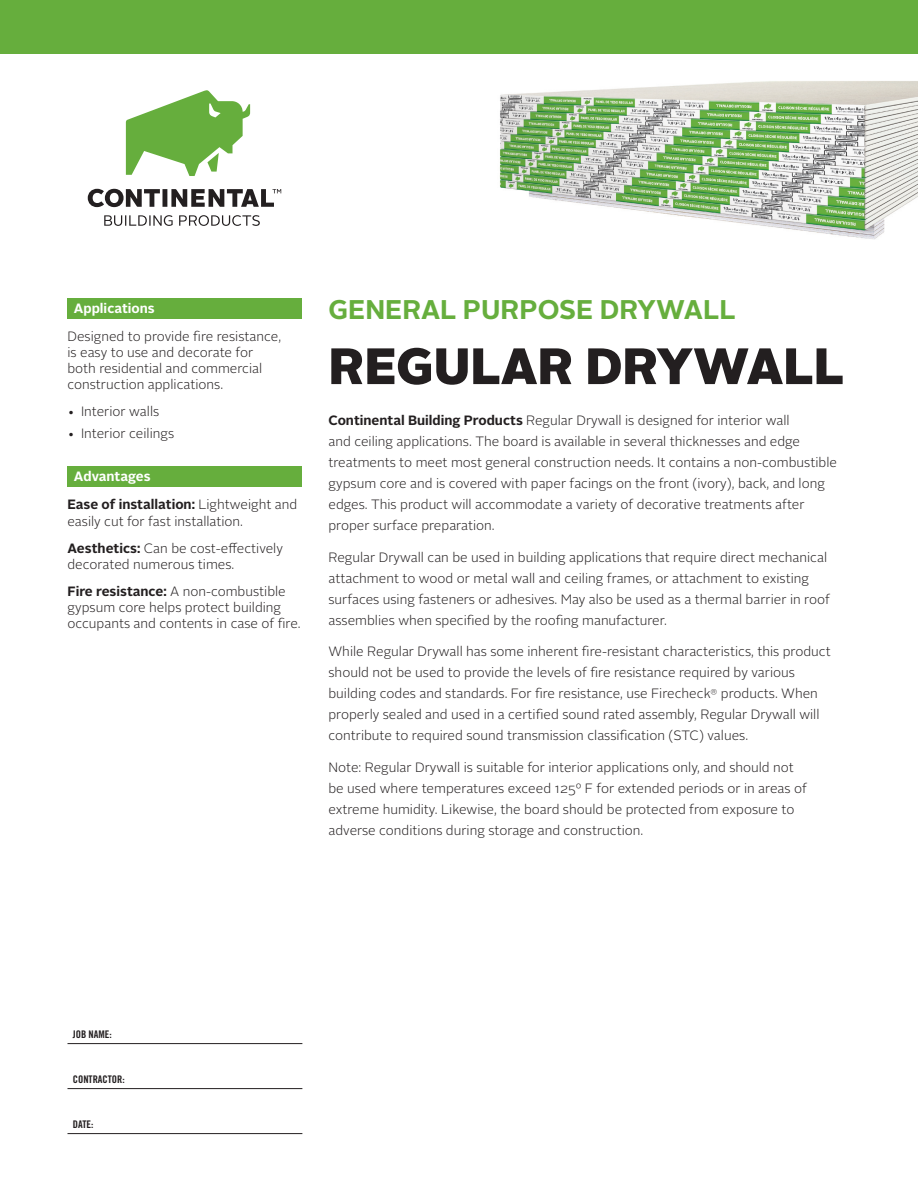
<style>
.page{position:relative;width:918px;height:1188px;background:#fff}
.page>*{position:absolute;margin:0;border:0;box-sizing:border-box;transform-origin:0 0}
.t1{font:900 51px "Alright Sans";color:#231f20}
.t2{font:700 27px "Alright Sans";color:#66ae3d}
.t3{font:300 13.5px/21px "Alright Sans";color:#231f20}
.t4{font:700 13.5px "Alright Sans";color:#fff}
.t5{font:10.5px "Trade Gothic Bold Cond Twenty";color:#231f20}
.s1{font-weight:700}
</style>
<div class="page">
<div style="left:68px;top:298px;width:234px;height:20px;background:#66ae3d"></div>
<div style="left:68px;top:467px;width:234px;height:20px;background:#66ae3d"></div>
<hr style="left:68px;top:1043px;width:234px;height:1px;background:#231f20">
<hr style="left:68px;top:1088px;width:234px;height:1px;background:#231f20">
<hr style="left:68px;top:1133px;width:234px;height:1px;background:#231f20">
<img style="left:500px;top:81px;width:418px;height:159px">
<div style="left:0;top:0;width:918px;height:54px;background:#66ae3d"></div>
<svg style="left:104px;top:215px;width:156px;height:11px"></svg>
<svg style="left:88px;top:189px;width:193px;height:18px"></svg>
<svg style="left:126px;top:90px;width:124px;height:86px"></svg>
<p class="t4" style="left:74px;top:299px;width:82px">Applications</p>
<p class="t3" style="left:68px;top:328px;width:215px;line-height:16.2px">Designed to provide fire resistance, is easy to use and decorate for both residential and commercial construction applications.</p>
<p class="t3" style="left:68px;top:401px;width:93px">• Interior walls</p>
<p class="t3" style="left:68px;top:423px;width:108px">• Interior ceilings</p>
<p class="t4" style="left:74px;top:467px;width:78px">Advantages</p>
<p class="t3" style="left:68px;top:497px;width:231px;line-height:16.2px"><span class="s1">Ease of installation:</span> Lightweight and easily cut for fast installation.</p>
<p class="t3" style="left:68px;top:540px;width:217px;line-height:16.2px"><span class="s1">Aesthetics:</span> Can be cost-effectively decorated numerous times.</p>
<p class="t3" style="left:68px;top:583px;width:235px;line-height:16.2px"><span class="s1">Fire resistance:</span> A non-combustible gypsum core helps protect building occupants and contents in case of fire.</p>
<p class="t2" style="left:328px;top:290px;width:409px">GENERAL PURPOSE DRYWALL</p>
<p class="t1" style="left:328px;top:330px;width:517px">REGULAR DRYWALL</p>
<p class="t3" style="left:328px;top:410px;width:510px"><span class="s1">Continental Building Products</span> Regular Drywall is designed for interior wall<br>and ceiling applications. The board is available in several thicknesses and edge treatments to meet most general construction needs. It contains a non-combustible gypsum core and is covered with paper facings on the front (ivory), back, and long edges. This product will accommodate a variety of decorative treatments after proper surface preparation.</p>
<p class="t3" style="left:328px;top:547px;width:503px">Regular Drywall can be used in building applications that require direct mechanical attachment to wood or metal wall and ceiling frames, or attachment to existing surfaces using fasteners or adhesives. May also be used as a thermal barrier in roof assemblies when specified by the roofing manufacturer.</p>
<p class="t3" style="left:328px;top:641px;width:504px">While Regular Drywall has some inherent fire-resistant characteristics, this product should not be used to provide the levels of fire resistance required by various building codes and standards. For fire resistance, use Firecheck<sup>®</sup> products. When properly sealed and used in a certified sound rated assembly, Regular Drywall will contribute to required sound transmission classification (STC) values.</p>
<p class="t3" style="left:328px;top:757px;width:480px">Note: Regular Drywall is suitable for interior applications only, and should not be used where temperatures exceed 125º F for extended periods or in areas of extreme humidity. Likewise, the board should be protected from exposure to adverse conditions during storage and construction.</p>
<p class="t5" style="left:73px;top:1028px;width:41px">JOB NAME:</p>
<p class="t5" style="left:73px;top:1073px;width:53px">CONTRACTOR:</p>
<p class="t5" style="left:73px;top:1118px;width:22px">DATE:</p>
</div>
